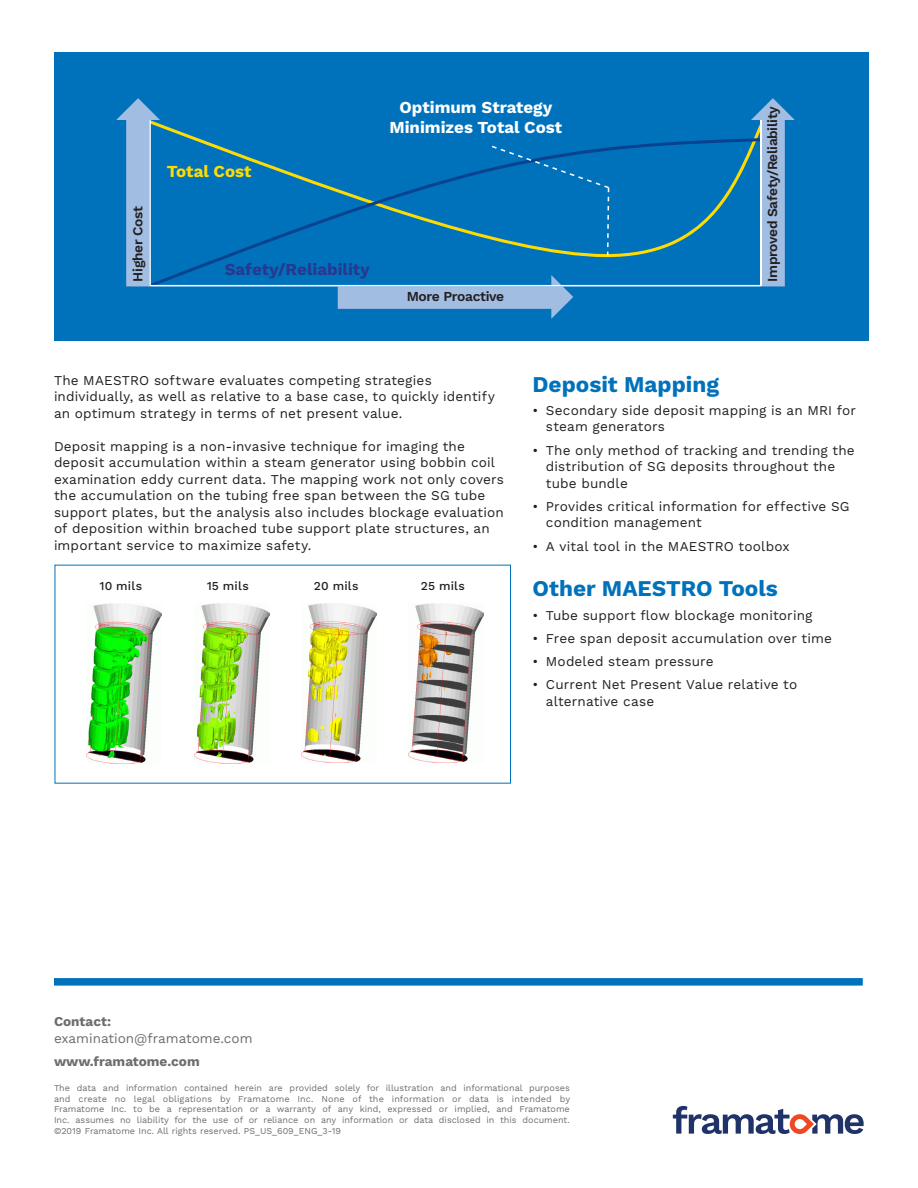
<style>
.page{position:relative;width:918px;height:1188px;background:#fff}
.page>*{position:absolute;margin:0;border:0;box-sizing:border-box;transform-origin:0 0}
.challenge-Solution{font:700 22.5px "Work Sans";color:#0072bc}
.t1{font:700 16.8px/20.1px "Work Sans";color:#fff;text-align:center}
.t2{font:700 16.8px "Work Sans";color:#283890}
.t3{font:700 16.8px "Work Sans";color:#ffdc01}
.t4{font:600 13.8px "Work Sans";letter-spacing:-.025em;color:#231f20}
.t5{font:600 13.65px "Work Sans";letter-spacing:-.03em;color:#231f20}
.copy_text{font:13.5px/16.5px "Work Sans";letter-spacing:.01em;color:#231f20}
.Contact{font:700 13.5px "Work Sans";color:#6c6d70}
.Contact_Email{font:13.5px "Work Sans";color:#6c6d70}
.copy{font:500 12.15px "Work Sans";letter-spacing:.015em;color:#231f20}
.Copyright_text{font:9px/10.8px "Work Sans";color:#6c6d70;text-align:justify}
</style>
<div class="page">
<svg style="left:673px;top:1106px;width:191px;height:28px"></svg>
<div style="left:54px;top:53px;width:814px;height:287px;background:#0072bc"></div>
<svg style="left:116px;top:98px;width:44px;height:188px"></svg>
<svg style="left:338px;top:287px;width:235px;height:32px"></svg>
<svg style="left:149px;top:120px;width:602px;height:166px"></svg>
<svg style="left:751px;top:98px;width:44px;height:188px"></svg>
<hr style="left:760px;top:120px;width:2px;height:166px;background:#fff">
<svg style="left:54px;top:564px;width:457px;height:220px"></svg>
<img style="left:87px;top:603px;width:75px;height:160px">
<img style="left:194px;top:603px;width:75px;height:160px">
<img style="left:302px;top:603px;width:74px;height:160px">
<img style="left:409px;top:603px;width:74px;height:160px">
<div style="left:54px;top:978px;width:809px;height:8px;background:#0072bc"></div>
<p class="t4" style="left:130px;top:282px;width:77px;rotate:-90deg">Higher Cost</p>
<p class="t3" style="left:167px;top:161px;width:86px">Total Cost</p>
<p class="t1" style="left:389px;top:98px;width:174px">Optimum Strategy<br>Minimizes Total Cost</p>
<p class="t2" style="left:225px;top:260px;width:147px">Safety/Reliability</p>
<p class="t5" style="left:407px;top:289px;width:99px">More Proactive</p>
<p class="t4" style="left:764px;top:282px;width:177px;rotate:-90deg">Improved Safety/Reliability</p>
<p class="copy_text" style="left:54px;top:373px;width:442px">The MAESTRO software evaluates competing strategies individually, as well as relative to a base case, to quickly identify an optimum strategy in terms of net present value.</p>
<p class="copy_text" style="left:54px;top:439px;width:452px">Deposit mapping is a non-invasive technique for imaging the deposit accumulation within a steam generator using bobbin coil examination eddy current data. The mapping work not only covers the accumulation on the tubing free span between the SG tube support plates, but the analysis also includes blockage evaluation of deposition within broached tube support plate structures, an important service to maximize safety.</p>
<p class="copy" style="left:99px;top:579px;width:44px">10 mils</p>
<p class="copy" style="left:207px;top:579px;width:44px">15 mils</p>
<p class="copy" style="left:314px;top:579px;width:46px">20 mils</p>
<p class="copy" style="left:421px;top:579px;width:46px">25 mils</p>
<p class="challenge-Solution" style="left:532px;top:371px;width:188px">Deposit Mapping</p>
<p class="copy_text" style="left:546px;top:403px;width:312px;text-indent:-14px">• Secondary side deposit mapping is an MRI for steam generators</p>
<p class="copy_text" style="left:546px;top:442px;width:310px;text-indent:-14px">• The only method of tracking and trending the distribution of SG deposits throughout the tube bundle</p>
<p class="copy_text" style="left:546px;top:499px;width:305px;text-indent:-14px">• Provides critical information for effective SG condition management</p>
<p class="copy_text" style="left:532px;top:538px;width:259px">• A vital tool in the MAESTRO toolbox</p>
<p class="challenge-Solution" style="left:532px;top:576px;width:247px">Other MAESTRO Tools</p>
<p class="copy_text" style="left:532px;top:607px;width:282px">• Tube support flow blockage monitoring</p>
<p class="copy_text" style="left:532px;top:631px;width:301px">• Free span deposit accumulation over time</p>
<p class="copy_text" style="left:532px;top:654px;width:183px">• Modeled steam pressure</p>
<p class="copy_text" style="left:546px;top:677px;width:253px;text-indent:-14px">• Current Net Present Value relative to alternative case</p>
<p class="Contact" style="left:54px;top:1014px;width:59px">Contact:</p>
<p class="Contact_Email" style="left:54px;top:1030px;width:200px">examination@framatome.com</p>
<p class="Contact" style="left:54px;top:1053px;width:147px">www.framatome.com</p>
<p class="Copyright_text" style="left:54px;top:1083px;width:518px">The data and information contained herein are provided solely for illustration and informational purposes and create no legal obligations by Framatome Inc. None of the information or data is intended by Framatome Inc. to be a representation or a warranty of any kind, expressed or implied, and Framatome Inc. assumes no liability for the use of or reliance on any information or data disclosed in this document. ©2019 Framatome Inc. All rights reserved. PS_US_609_ENG_3-19</p>
</div>
